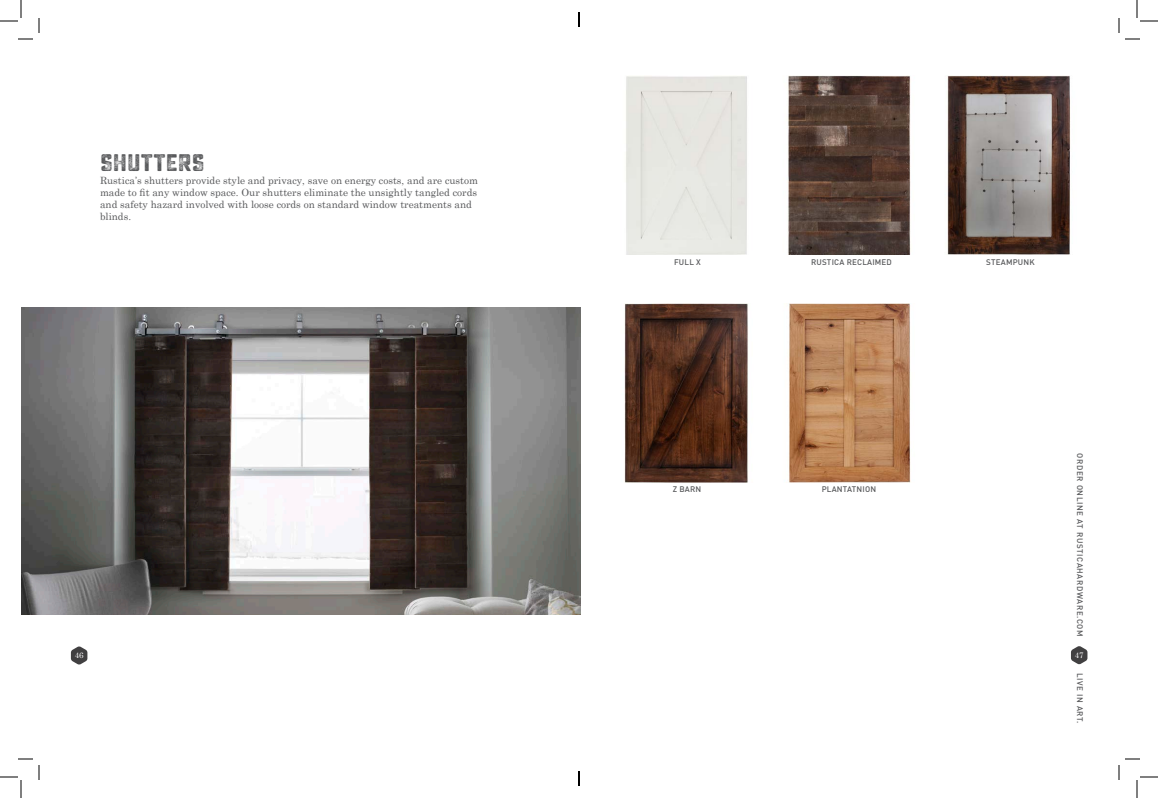
<style>
.page{position:relative;width:1158px;height:798px;background:#fff}
.page>*{position:absolute;margin:0;border:0;box-sizing:border-box;transform-origin:0 0}
.t1{font:24px "Sucrose Bold Three";color:#57585a}
.t2{font:10px/12px "Century Schoolbook";color:#57585a}
.t3{font:500 8px "DIN";letter-spacing:.025em;color:#57585a}
.t4{font:500 8px "DIN";letter-spacing:.075em;color:#57585a}
.t5{font:8px "Century Schoolbook";color:#fff}
</style>
<div class="page">
<img style="left:21px;top:307px;width:559px;height:308px">
<div style="left:626px;top:76px;width:121px;height:179px;background:#e6e7e1"></div>
<img style="left:788px;top:75px;width:123px;height:180px">
<img style="left:947px;top:75px;width:123px;height:180px">
<img style="left:624px;top:303px;width:124px;height:180px">
<img style="left:789px;top:303px;width:122px;height:180px">
<svg style="left:1071px;top:646px;width:16px;height:18px"></svg>
<svg style="left:71px;top:646px;width:16px;height:19px"></svg>
<svg style="left:0;top:0;width:40px;height:40px"></svg>
<svg style="left:0;top:758px;width:40px;height:40px"></svg>
<svg style="left:1118px;top:0;width:40px;height:40px"></svg>
<svg style="left:1118px;top:758px;width:40px;height:40px"></svg>
<svg style="left:578px;top:12px;width:2px;height:15px"></svg>
<svg style="left:578px;top:771px;width:2px;height:15px"></svg>
<p class="t1" style="left:100px;top:148px;width:106px">SHUTTERS</p>
<p class="t2" style="left:100px;top:174px;width:380px">Rustica’s shutters provide style and privacy, save on energy costs, and are custom made to fit any window space. Our shutters eliminate the unsightly tangled cords and safety hazard involved with loose cords on standard window treatments and blinds.</p>
<p class="t5" style="left:75px;top:651px;width:10px">46</p>
<p class="t3" style="left:674px;top:257px;width:28px">FULL X</p>
<p class="t3" style="left:811px;top:257px;width:82px">RUSTICA RECLAIMED</p>
<p class="t3" style="left:986px;top:257px;width:50px">STEAMPUNK</p>
<p class="t3" style="left:673px;top:484px;width:30px">Z BARN</p>
<p class="t3" style="left:822px;top:484px;width:56px">PLANTATNION</p>
<p class="t4" style="left:1085px;top:453px;width:185px;rotate:90deg">ORDER ONLINE AT RUSTICAHARDWARE.COM</p>
<p class="t5" style="left:1075px;top:650px;width:10px">47</p>
<p class="t4" style="left:1085px;top:673px;width:53px;rotate:90deg">LIVE IN ART.</p>
</div>
